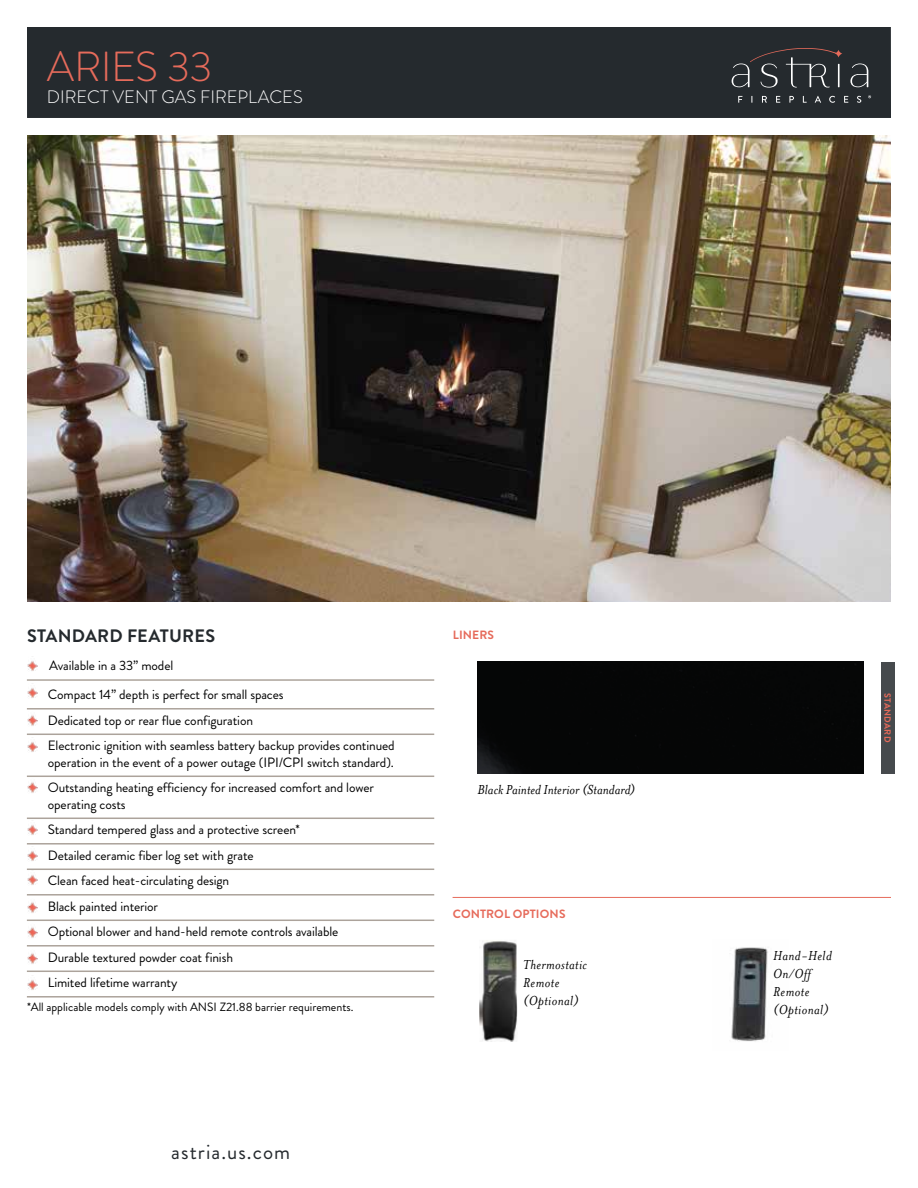
<style>
.page{position:relative;width:918px;height:1188px;background:#fff}
.page>*{position:absolute;margin:0;border:0;box-sizing:border-box;transform-origin:0 0}
.t1{font:300 42px "Brandon Grotesque";letter-spacing:-.015em;color:#e66b5b}
.t2{font:21px "Brandon Grotesque";letter-spacing:.05em;color:#252a2e}
.t3{font:300 18px "Brandon Grotesque";color:#fff}
.t4{font:700 18px "Brandon Grotesque";letter-spacing:.015em;color:#252a2e}
.t5{font:italic 15px/18px "Mrs Eaves OT";letter-spacing:.025em;color:#000}
.t6{font:italic 15px "Mrs Eaves OT";letter-spacing:.005em;color:#000}
.t7{font:13.5px/25.5px "Brandon Grotesque";letter-spacing:-.01em;color:#000}
.t8{font:12px "Brandon Grotesque";color:#000}
.t9{font:700 12px "Brandon Grotesque";letter-spacing:.01em;color:#e66b5b}
.t10{font:700 9px "Brandon Grotesque";letter-spacing:.03em;color:#e66b5b}
</style>
<div class="page">
<img style="left:27px;top:135px;width:864px;height:467px">
<div style="left:27px;top:27px;width:864px;height:91px;background:#252a2e"></div>
<div style="left:881px;top:662px;width:13px;height:112px;background:#464a4d"></div>
<svg style="left:738px;top:96px;width:4px;height:7px"></svg>
<svg style="left:762px;top:96px;width:5px;height:7px"></svg>
<svg style="left:776px;top:96px;width:4px;height:7px"></svg>
<svg style="left:789px;top:96px;width:5px;height:7px"></svg>
<svg style="left:803px;top:96px;width:4px;height:7px"></svg>
<svg style="left:815px;top:96px;width:6px;height:7px"></svg>
<svg style="left:829px;top:96px;width:6px;height:7px"></svg>
<svg style="left:844px;top:96px;width:4px;height:7px"></svg>
<svg style="left:857px;top:96px;width:4px;height:7px"></svg>
<svg style="left:850px;top:64px;width:18px;height:23px"></svg>
<svg style="left:732px;top:48px;width:110px;height:40px"></svg>
<hr style="left:27px;top:679px;width:407px;height:2px;background:#aca39b">
<hr style="left:27px;top:708px;width:407px;height:2px;background:#aca39b">
<hr style="left:27px;top:734px;width:407px;height:1px;background:#aca39b">
<hr style="left:27px;top:776px;width:407px;height:1px;background:#aca39b">
<hr style="left:27px;top:818px;width:407px;height:1px;background:#aca39b">
<hr style="left:27px;top:843px;width:407px;height:2px;background:#aca39b">
<hr style="left:27px;top:869px;width:407px;height:1px;background:#aca39b">
<hr style="left:27px;top:894px;width:407px;height:2px;background:#aca39b">
<hr style="left:27px;top:920px;width:407px;height:1px;background:#aca39b">
<hr style="left:27px;top:945px;width:407px;height:2px;background:#aca39b">
<hr style="left:27px;top:971px;width:407px;height:1px;background:#aca39b">
<hr style="left:27px;top:996px;width:407px;height:2px;background:#aca39b">
<img style="left:28px;top:661px;width:10px;height:10px">
<img style="left:28px;top:851px;width:10px;height:10px">
<img style="left:28px;top:688px;width:10px;height:10px">
<img style="left:28px;top:875px;width:10px;height:10px">
<img style="left:28px;top:742px;width:10px;height:10px">
<img style="left:28px;top:715px;width:10px;height:11px">
<img style="left:28px;top:902px;width:10px;height:11px">
<img style="left:27px;top:927px;width:11px;height:11px">
<img style="left:28px;top:953px;width:10px;height:11px">
<img style="left:28px;top:980px;width:10px;height:10px">
<img style="left:28px;top:782px;width:10px;height:11px">
<img style="left:28px;top:825px;width:10px;height:10px">
<hr style="left:453px;top:897px;width:438px;height:1px;background:#e66b5b">
<img style="left:731px;top:947px;width:37px;height:95px">
<div style="left:477px;top:662px;width:386px;height:112px;background:#050606"></div>
<img style="left:479px;top:940px;width:39px;height:102px">
<h1 class="t1" style="left:47px;top:37px;width:167px">ARIES 33</h1>
<h3 class="t3" style="left:47px;top:84px;width:257px">DIRECT VENT GAS FIREPLACES</h3>
<h3 class="t4" style="left:27px;top:623px;width:190px">STANDARD FEATURES</h3>
<p class="t7" style="left:48px;top:651px;width:237px;line-height:28.8px">Available in a 33” model<br>Compact 14” depth is perfect for small spaces</p>
<p class="t7" style="left:48px;top:707px;width:348px">Dedicated top or rear flue configuration<br>Electronic ignition with seamless battery backup provides continued</p>
<p class="t7" style="left:48px;top:749px;width:347px">operation in the event of a power outage (IPI/CPI switch standard).<br>Outstanding heating efficiency for increased comfort and lower</p>
<p class="t7" style="left:48px;top:791px;width:292px">operating costs<br>Standard tempered glass and a protective screen* Detailed ceramic fiber log set with grate<br>Clean faced heat-circulating design<br>Black painted interior<br>Optional blower and hand-held remote controls available Durable textured powder coat finish<br>Limited lifetime warranty</p>
<p class="t8" style="left:27px;top:999px;width:328px">*All applicable models comply with ANSI Z21.88 barrier requirements.</p>
<h2 class="t2" style="left:171px;top:1138px;width:120px">astria.us.com</h2>
<p class="t9" style="left:453px;top:627px;width:43px">LINERS</p>
<p class="t6" style="left:477px;top:781px;width:159px">Black Painted Interior (Standard)</p>
<p class="t9" style="left:453px;top:906px;width:114px">CONTROL OPTIONS</p>
<p class="t5" style="left:523px;top:956px;width:65px">Thermostatic<br>Remote (Optional)</p>
<p class="t10" style="left:894px;top:693px;width:51px;rotate:90deg">STANDARD</p>
<p class="t5" style="left:773px;top:947px;width:60px">Hand-Held<br>On/Off<br>Remote (Optional)</p>
</div>
